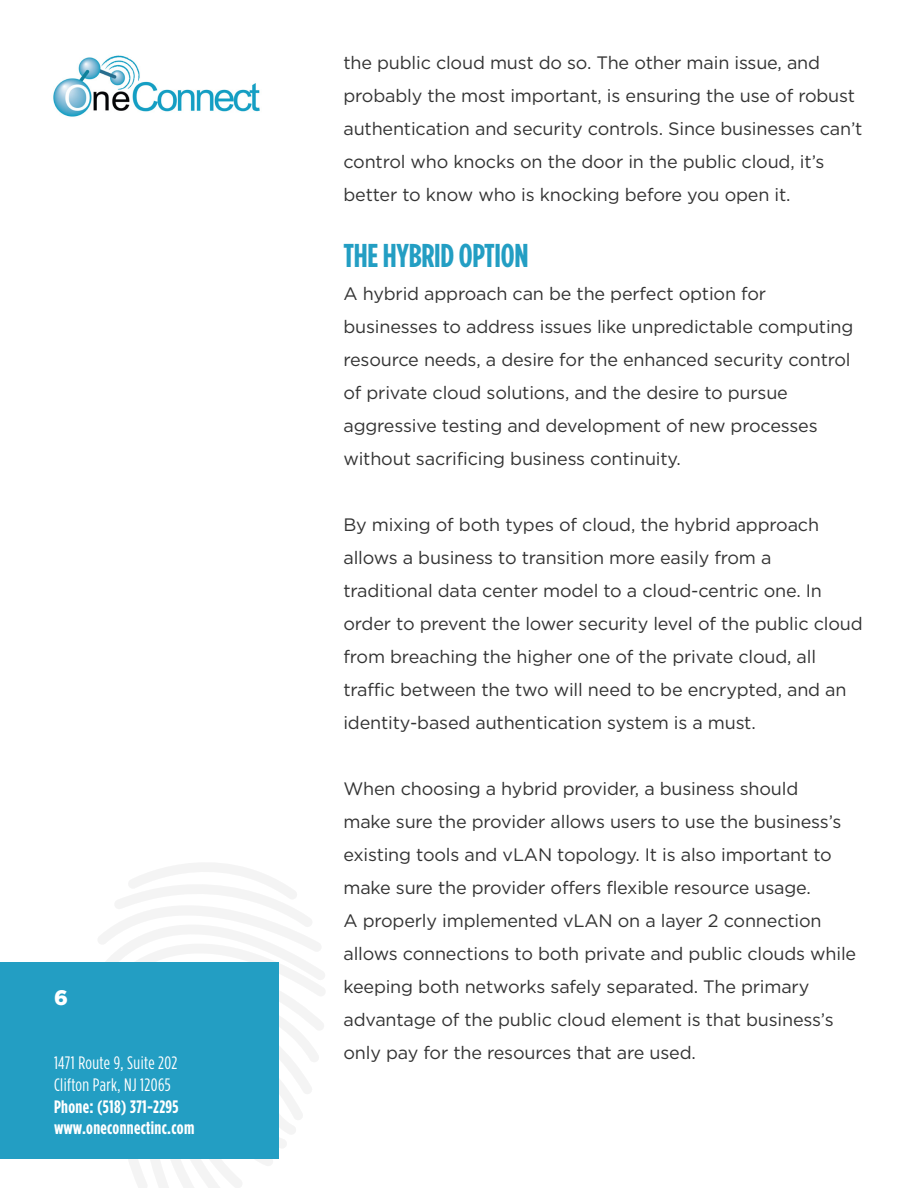
<style>
.page{position:relative;width:918px;height:1188px;background:#fff}
.page>*{position:absolute;margin:0;border:0;box-sizing:border-box;transform-origin:0 0}
.t1{font:700 condensed 33px "Gotham HTF";letter-spacing:-.01em;color:#239ec3}
.t2{font:900 21px "Gotham HTF";color:#fff}
.t3{font:18px/33px "Gotham HTF";letter-spacing:-.01em;color:#333}
.t4{font:700 condensed 18px/21.6px "Gotham HTF";letter-spacing:.02em;color:#fff}
.t5{font:condensed 18px/21.6px "Gotham HTF";letter-spacing:.02em;color:#fff}
</style>
<div class="page">
<svg style="left:88px;top:863px;width:237px;height:325px"></svg>
<div style="left:0;top:962px;width:279px;height:196px;background:#239ec3"></div>
<img style="left:53px;top:55px;width:207px;height:62px">
<p class="t2" style="left:54px;top:985px;width:15px">6</p>
<p class="t5" style="left:54px;top:1052px;width:125px">1471 Route 9, Suite 202<br>Clifton Park, NJ 12065</p>
<p class="t4" style="left:54px;top:1095px;width:142px">Phone: (518) 371-2295 www.oneconnectinc.com</p>
<p class="t3" style="left:343px;top:46px;width:521px">the public cloud must do so. The other main issue, and probably the most important, is ensuring the use of robust authentication and security controls. Since businesses can’t control who knocks on the door in the public cloud, it’s better to know who is knocking before you open it.</p>
<p class="t1" style="left:343px;top:237px;width:187px">THE HYBRID OPTION</p>
<p class="t3" style="left:343px;top:277px;width:512px">A hybrid approach can be the perfect option for businesses to address issues like unpredictable computing resource needs, a desire for the enhanced security control of private cloud solutions, and the desire to pursue aggressive testing and development of new processes without sacrificing business continuity.</p>
<p class="t3" style="left:343px;top:508px;width:521px">By mixing of both types of cloud, the hybrid approach allows a business to transition more easily from a traditional data center model to a cloud-centric one. In order to prevent the lower security level of the public cloud from breaching the higher one of the private cloud, all traffic between the two will need to be encrypted, and an identity-based authentication system is a must.</p>
<p class="t3" style="left:343px;top:772px;width:514px">When choosing a hybrid provider, a business should<br>make sure the provider allows users to use the business’s existing tools and vLAN topology. It is also important to make sure the provider offers flexible resource usage.<br>A properly implemented vLAN on a layer 2 connection allows connections to both private and public clouds while keeping both networks safely separated. The primary advantage of the public cloud element is that business’s only pay for the resources that are used.</p>
</div>
